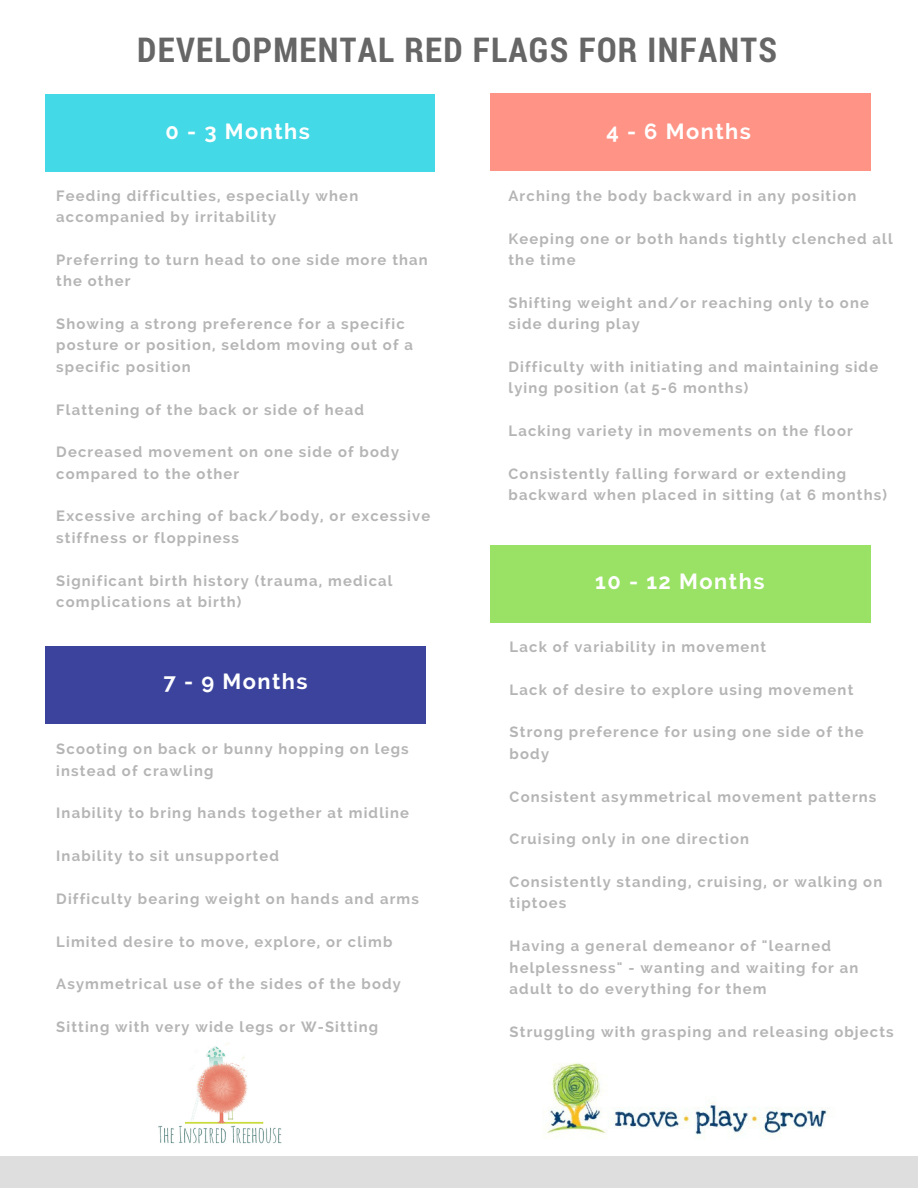
<style>
.page{position:relative;width:918px;height:1188px;background:#fff}
.page>*{position:absolute;margin:0;border:0;box-sizing:border-box;transform-origin:0 0}
.t1{font:700 34.2px "Roboto Condensed";letter-spacing:.04em;color:#666}
.t2{font:700 21.75px "Raleway";letter-spacing:.07em;color:#fff}
.t3{font:700 14.85px/21.3px "Raleway";letter-spacing:.08em;color:#666}
</style>
<div class="page">
<div style="left:45px;top:94px;width:389px;height:78px;background:#44d9e6"></div>
<img style="left:158px;top:1042px;width:124px;height:102px">
<img style="left:543px;top:1063px;width:284px;height:72px">
<div style="left:0;top:1156px;width:918px;height:32px;background:#dedede"></div>
<div style="left:491px;top:93px;width:380px;height:78px;background:#ff9385"></div>
<div style="left:45px;top:646px;width:380px;height:77px;background:#3b439d"></div>
<div style="left:491px;top:546px;width:380px;height:77px;background:#99e265"></div>
<h1 class="t1" style="left:137px;top:27px;width:641px">DEVELOPMENTAL RED FLAGS FOR INFANTS</h1>
<h2 class="t2" style="left:165px;top:118px;width:146px">0 - 3 Months</h2>
<p class="t3" style="left:56px;top:185px;width:303px">Feeding difficulties, especially when accompanied by irritability</p>
<p class="t3" style="left:56px;top:249px;width:373px">Preferring to turn head to one side more than the other</p>
<p class="t3" style="left:56px;top:313px;width:358px">Showing a strong preference for a specific posture or position, seldom moving out of a specific position</p>
<p class="t3" style="left:56px;top:399px;width:310px">Flattening of the back or side of head</p>
<p class="t3" style="left:56px;top:441px;width:344px">Decreased movement on one side of body compared to the other</p>
<p class="t3" style="left:56px;top:506px;width:375px">Excessive arching of back/body, or excessive stiffness or floppiness</p>
<p class="t3" style="left:56px;top:570px;width:338px">Significant birth history (trauma, medical complications at birth)</p>
<h2 class="t2" style="left:163px;top:669px;width:146px">7 - 9 Months</h2>
<p class="t3" style="left:56px;top:738px;width:354px">Scooting on back or bunny hopping on legs instead of crawling</p>
<p class="t3" style="left:56px;top:803px;width:354px">Inability to bring hands together at midline</p>
<p class="t3" style="left:56px;top:845px;width:224px">Inability to sit unsupported</p>
<p class="t3" style="left:56px;top:888px;width:364px">Difficulty bearing weight on hands and arms</p>
<p class="t3" style="left:56px;top:931px;width:338px">Limited desire to move, explore, or climb</p>
<p class="t3" style="left:56px;top:974px;width:346px">Asymmetrical use of the sides of the body</p>
<p class="t3" style="left:56px;top:1016px;width:323px">Sitting with very wide legs or W-Sitting</p>
<h2 class="t2" style="left:606px;top:118px;width:146px">4 - 6 Months</h2>
<p class="t3" style="left:508px;top:185px;width:349px">Arching the body backward in any position</p>
<p class="t3" style="left:508px;top:228px;width:386px">Keeping one or both hands tightly clenched all the time</p>
<p class="t3" style="left:508px;top:292px;width:362px">Shifting weight and/or reaching only to one side during play</p>
<p class="t3" style="left:508px;top:356px;width:371px">Difficulty with initiating and maintaining side lying position (at 5-6 months)</p>
<p class="t3" style="left:508px;top:420px;width:346px">Lacking variety in movements on the floor</p>
<p class="t3" style="left:508px;top:463px;width:380px">Consistently falling forward or extending backward when placed in sitting (at 6 months)</p>
<h2 class="t2" style="left:595px;top:568px;width:171px">10 - 12 Months</h2>
<p class="t3" style="left:510px;top:636px;width:258px">Lack of variability in movement</p>
<p class="t3" style="left:510px;top:679px;width:345px">Lack of desire to explore using movement</p>
<p class="t3" style="left:510px;top:722px;width:355px">Strong preference for using one side of the body</p>
<p class="t3" style="left:510px;top:786px;width:368px">Consistent asymmetrical movement patterns</p>
<p class="t3" style="left:510px;top:828px;width:241px">Cruising only in one direction</p>
<p class="t3" style="left:510px;top:871px;width:374px">Consistently standing, cruising, or walking on tiptoes</p>
<p class="t3" style="left:510px;top:935px;width:350px">Having a general demeanor of "learned helplessness" - wanting and waiting for an adult to do everything for them</p>
<p class="t3" style="left:510px;top:1021px;width:386px">Struggling with grasping and releasing objects</p>
</div>
